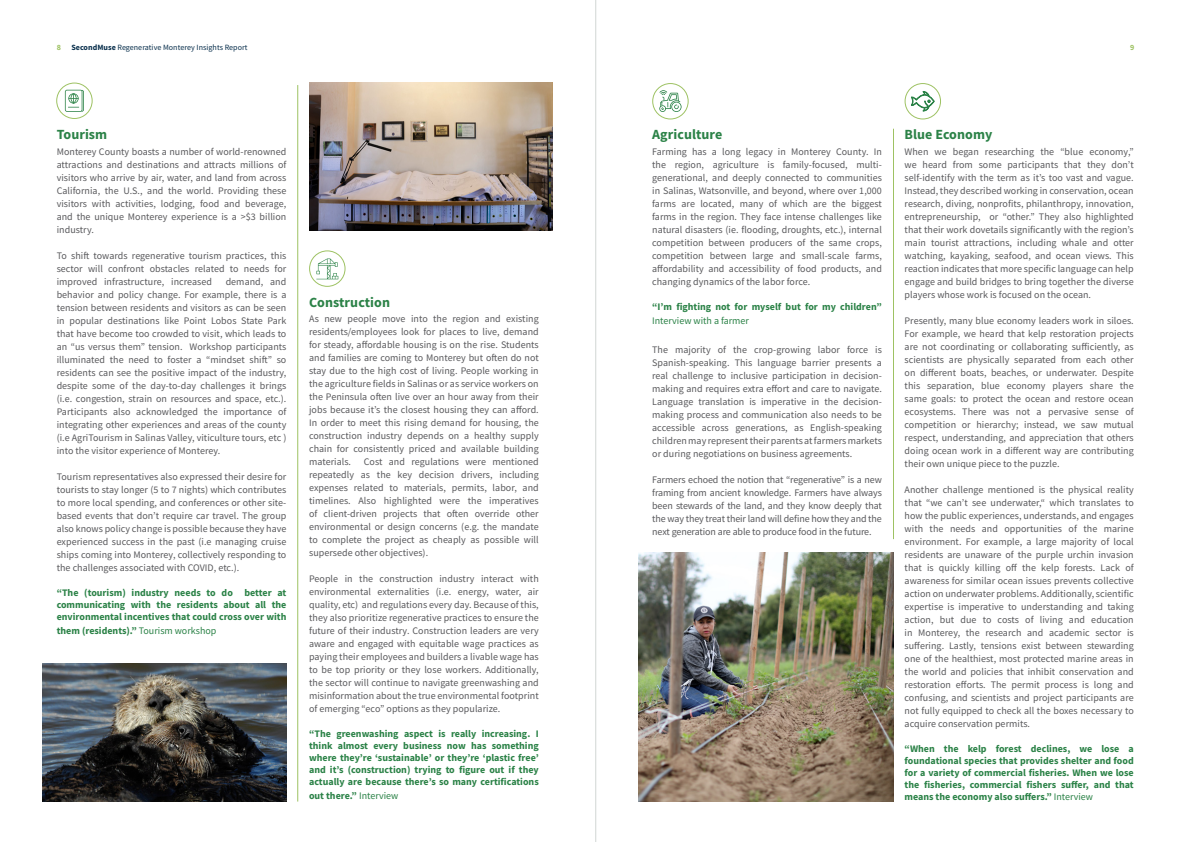
<style>
.page{position:relative;width:1191px;height:842px;background:#fff}
.page>*{position:absolute;margin:0;border:0;box-sizing:border-box;transform-origin:0 0}
.t1{font:700 14px "Source Sans Pro";letter-spacing:.005em;color:#2b8247}
.t2{font:10px/13px "Source Sans Pro";letter-spacing:.005em;color:#59595c;text-align:justify}
.t3{font:700 10px/12px "Source Sans Pro";color:#2b8247;text-align:justify}
.t4{font:10px "Source Sans Pro";color:#2b8247}
.t5{font:8px "Source Sans Pro";letter-spacing:.005em;color:#0a304d}
.t6{font:700 8px "Source Sans Pro";color:#9ec263}
.s1{font-weight:700}
.s2{font-weight:400}
</style>
<div class="page">
<div style="left:56px;top:83px;width:37px;height:36px;border:1px solid #9ec263;border-radius:50%"></div>
<div style="left:309px;top:250px;width:36px;height:37px;border:1px solid #9ec263;border-radius:50%"></div>
<div style="left:652px;top:83px;width:36px;height:36px;border:1px solid #9ec263;border-radius:50%"></div>
<div style="left:904px;top:83px;width:37px;height:36px;border:1px solid #9ec263;border-radius:50%"></div>
<svg style="left:659px;top:90px;width:22px;height:22px"></svg>
<svg style="left:65px;top:90px;width:19px;height:22px"></svg>
<svg style="left:911px;top:91px;width:23px;height:20px"></svg>
<svg style="left:316px;top:259px;width:22px;height:20px"></svg>
<hr style="left:297px;top:85px;width:1px;height:716px;background:#9ec263">
<hr style="left:893px;top:129px;width:1px;height:410px;background:#9ec263">
<img style="left:638px;top:553px;width:255px;height:248px">
<img style="left:309px;top:83px;width:244px;height:147px">
<img style="left:43px;top:664px;width:243px;height:137px">
<hr style="left:595px;top:0;width:1px;height:842px;background:#d1d6d4">
<p class="t6" style="left:57px;top:42px;width:6px">8</p>
<p class="t5" style="left:71px;top:42px;width:178px"><span class="s1">SecondMuse</span> Regenerative Monterey Insights Report</p>
<p class="t6" style="left:1130px;top:42px;width:6px">9</p>
<h1 class="t1" style="left:57px;top:125px;width:52px">Tourism</h1>
<p class="t2" style="left:57px;top:145px;width:231px">Monterey County boasts a number of world-renowned attractions and destinations and attracts millions of visitors who arrive by air, water, and land from across California, the U.S., and the world. Providing these visitors with activities, lodging, food and beverage, and the unique Monterey experience is a &gt;$3 billion industry.</p>
<p class="t2" style="left:57px;top:249px;width:231px">To shift towards regenerative tourism practices, this sector will confront obstacles related to needs for improved infrastructure, increased</p>
<p class="t2" style="left:57px;top:275px;width:231px;text-indent:169px">demand, and behavior and policy change. For example, there is a tension between residents and visitors as can be seen in popular destinations like Point Lobos State Park that have become too crowded to visit, which leads to an “us versus them” tension. Workshop participants illuminated the need to foster a “mindset shift” so residents can see the positive impact of the industry, despite some of the day-to-day challenges it brings (i.e. congestion, strain on resources and space, etc.).<br>Participants also acknowledged the importance of integrating other experiences and areas of the county (i.e AgriTourism in Salinas Valley, viticulture tours, etc ) into the visitor experience of Monterey.</p>
<p class="t2" style="left:57px;top:470px;width:231px">Tourism representatives also expressed their desire for tourists to stay longer (5 to 7 nights) which contributes to more local spending, and conferences or other site&shy;based events that don’t require car travel. The group also knows policy change is possible because they have experienced success in the past (i.e managing cruise ships coming into Monterey, collectively responding to the challenges associated with COVID, etc.).</p>
<p class="t3" style="left:57px;top:587px;width:231px">“The (tourism) industry needs to do better at communicating with the residents about all the environmental incentives that could cross over with</p>
<p class="t3" style="left:57px;top:625px;width:161px">them (residents).” <span class="s2">Tourism workshop</span></p>
<h1 class="t1" style="left:309px;top:292px;width:82px">Construction</h1>
<p class="t2" style="left:309px;top:312px;width:231px">As new people move into the region and existing residents/employees look for places to live, demand for steady, affordable housing is on the rise. Students and families are coming to Monterey but often do not stay due to the high cost of living. People working in the agriculture fields in Salinas or as service workers on the Peninsula often live over an hour away from their jobs because it’s the closest housing they can afford.<br>In order to meet this rising demand for housing, the construction industry depends on a healthy supply chain for consistently priced and available building materials.</p>
<p class="t2" style="left:309px;top:455px;width:231px;text-indent:55px">Cost and regulations were mentioned repeatedly as the key decision drivers, including expenses related to materials, permits, labor, and timelines. Also highlighted were the imperatives of client-driven projects that often override other environmental or design concerns (e.g. the mandate to complete the project as cheaply as possible will supersede other objectives).</p>
<p class="t2" style="left:309px;top:572px;width:231px">People in the construction industry interact with environmental externalities (i.e. energy, water, air quality, etc) and regulations every day. Because of this, they also prioritize regenerative practices to ensure the future of their industry. Construction leaders are very aware and engaged with equitable wage practices as paying their employees and builders a livable wage has to be top priority or they lose workers. Additionally, the sector will continue to navigate greenwashing and misinformation about the true environmental footprint of emerging “eco” options as they popularize.</p>
<p class="t3" style="left:309px;top:728px;width:231px">“The greenwashing aspect is really increasing. I think almost every business now has something where they’re ‘sustainable’ or they’re ‘plastic free’ and it’s (construction) trying to figure out if they actually are because there’s so many certifications</p>
<p class="t3" style="left:309px;top:790px;width:91px">out there.” <span class="s2">Interview</span></p>
<h1 class="t1" style="left:652px;top:125px;width:72px">Agriculture</h1>
<p class="t2" style="left:652px;top:145px;width:231px">Farming has a long legacy in Monterey County. In the region, agriculture is family-focused, multi&shy;generational, and deeply connected to communities in Salinas, Watsonville, and beyond, where over 1,000 farms are located, many of which are the biggest farms in the region. They face intense challenges like natural disasters (ie. flooding, droughts, etc.), internal competition between producers of the same crops, competition between large and small-scale farms, affordability and accessibility of food products, and changing dynamics of the labor force.</p>
<p class="t3" style="left:652px;top:301px;width:231px">“I’m fighting not for myself but for my children”</p>
<p class="t4" style="left:652px;top:314px;width:98px">Interview with a farmer</p>
<p class="t2" style="left:652px;top:343px;width:231px">The majority of the crop-growing labor force is Spanish-speaking. This language barrier presents a real challenge to inclusive participation in decision&shy;making and requires extra effort and care to navigate.<br>Language translation is imperative in the decision&shy;making process and communication also needs to be accessible across generations, as English-speaking children may represent their parents at farmers markets or during negotiations on business agreements.</p>
<p class="t2" style="left:652px;top:473px;width:231px">Farmers echoed the notion that “regenerative” is a new framing from ancient knowledge. Farmers have always been stewards of the land, and they know deeply that the way they treat their land will define how they and the next generation are able to produce food in the future.</p>
<h1 class="t1" style="left:904px;top:125px;width:89px">Blue Economy</h1>
<p class="t2" style="left:904px;top:145px;width:231px">When we began researching the “blue economy,” we heard from some participants that they don’t self-identify with the term as it’s too vast and vague.<br>Instead, they described working in conservation, ocean research, diving, nonprofits, philanthropy, innovation, entrepreneurship, or “other.” They also highlighted that their work dovetails significantly with the region’s main tourist attractions, including whale and otter watching, kayaking, seafood, and ocean views. This reaction indicates that more specific language can help engage and build bridges to bring together the diverse players whose work is focused on the ocean.</p>
<p class="t2" style="left:904px;top:314px;width:231px">Presently, many blue economy leaders work in siloes.<br>For example, we heard that kelp restoration projects are not coordinating or collaborating sufficiently, as scientists are physically separated from each other on different boats, beaches, or underwater. Despite this separation, blue economy players share the same goals: to protect the ocean and restore ocean ecosystems. There was not a pervasive sense of competition or hierarchy; instead, we saw mutual respect, understanding, and appreciation that others doing ocean work in a different way are contributing their own unique piece to the puzzle.</p>
<p class="t2" style="left:904px;top:483px;width:231px">Another challenge mentioned is the physical reality that “we can’t see underwater,“ which translates to how the public experiences, understands, and engages with the needs and opportunities of the marine environment. For example, a large majority of local residents are unaware of the purple urchin invasion that is quickly killing off the kelp forests. Lack of awareness for similar ocean issues prevents collective action on underwater problems. Additionally, scientific expertise is imperative to understanding and taking action, but due to costs of living and education in Monterey, the research and academic sector is suffering. Lastly, tensions exist between stewarding one of the healthiest, most protected marine areas in the world and policies that inhibit conservation and restoration efforts. The permit process is long and confusing, and scientists and project participants are not fully equipped to check all the boxes necessary to acquire conservation permits.</p>
<p class="t3" style="left:904px;top:743px;width:231px">“When the kelp forest declines, we lose a foundational species that provides shelter and food for a variety of commercial fisheries. When we lose the fisheries, commercial fishers suffer, and that means the economy also suffers.” <span class="s2">Interview</span></p>
</div>
